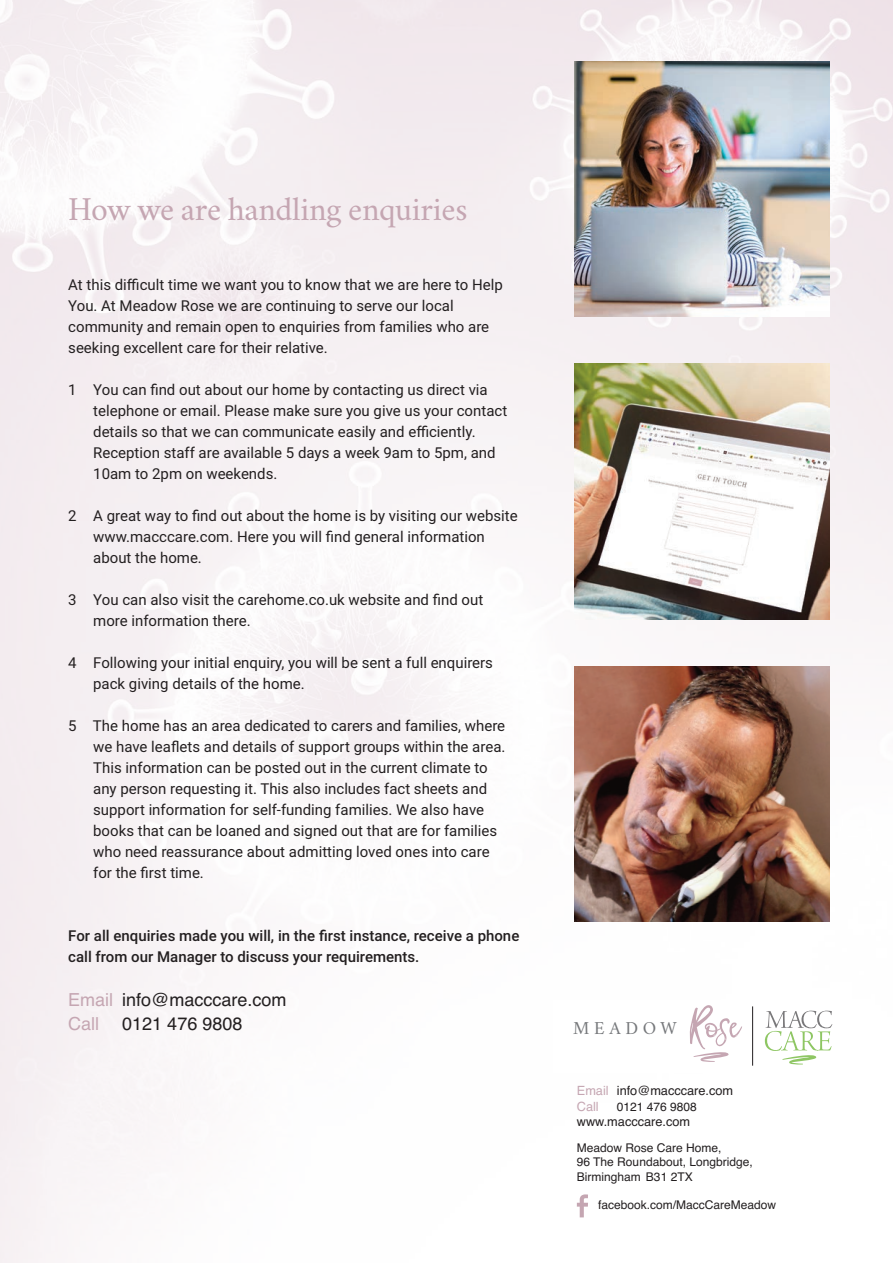
<style>
.page{position:relative;width:893px;height:1263px;background:#fff}
.page>*{position:absolute;margin:0;border:0;box-sizing:border-box;transform-origin:0 0}
.t1{font:33px "Crimson";letter-spacing:-.01em;color:#c5a6b2}
.t2{font:18.45px "Crimson";letter-spacing:.25em;color:#76787b}
.t3{font:18px/24px "Helvetica";color:#231f20}
.t4{font:15px/21px "Roboto";color:#231f20}
.t5{font:500 15px/21px "Roboto";color:#231f20}
.t6{font:12.75px/15.8px "Helvetica";color:#231f20}
.t7{font:12px/14.7px "Helvetica";color:#231f20}
.s1{color:#c5a6b2}
</style>
<div class="page">
<img style="left:0;top:0;width:893px;height:1263px">
<img style="left:575px;top:62px;width:255px;height:255px">
<img style="left:575px;top:364px;width:255px;height:255px">
<img style="left:575px;top:666px;width:255px;height:256px">
<svg style="left:577px;top:1194px;width:11px;height:23px"></svg>
<svg style="left:765px;top:1011px;width:67px;height:53px"></svg>
<div style="left:553px;top:1001px;width:201px;height:72px;background:#fff"></div>
<svg style="left:690px;top:1005px;width:52px;height:57px"></svg>
<hr style="left:752px;top:1006px;width:1px;height:60px;background:#231f20">
<h1 class="t1" style="left:68px;top:197px;width:401px">How we are handling enquiries</h1>
<p class="t4" style="left:68px;top:274px;width:436px">At this difficult time we want you to know that we are here to Help You. At Meadow Rose we are continuing to serve our local community and remain open to enquiries from families who are seeking excellent care for their relative.</p>
<p class="t4" style="left:93px;top:379px;width:416px;text-indent:-25px">1 You can find out about our home by contacting us direct via telephone or email. Please make sure you give us your contact details so that we can communicate easily and efficiently.<br>Reception staff are available 5 days a week 9am to 5pm, and 10am to 2pm on weekends.</p>
<p class="t4" style="left:93px;top:505px;width:426px;text-indent:-25px">2 A great way to find out about the home is by visiting our website www.macccare.com. Here you will find general information about the home.</p>
<p class="t4" style="left:93px;top:589px;width:392px;text-indent:-25px">3 You can also visit the carehome.co.uk website and find out more information there.</p>
<p class="t4" style="left:93px;top:652px;width:401px;text-indent:-25px">4 Following your initial enquiry, you will be sent a full enquirers pack giving details of the home.</p>
<p class="t4" style="left:93px;top:715px;width:414px;text-indent:-25px">5 The home has an area dedicated to carers and families, where we have leaflets and details of support groups within the area.<br>This information can be posted out in the current climate to any person requesting it. This also includes fact sheets and support information for self-funding families. We also have books that can be loaned and signed out that are for families who need reassurance about admitting loved ones into care for the first time.</p>
<p class="t5" style="left:68px;top:925px;width:453px">For all enquiries made you will, in the first instance, receive a phone call from our Manager to discuss your requirements.</p>
<p class="t3" style="left:68px;top:988px;width:220px"><span class="s1">Email</span> info@macccare.com<br><span class="s1">Call</span></p>
<p class="t3" style="left:122px;top:1012px;width:122px">0121 476 9808</p>
<p class="t2" style="left:573px;top:1021px;width:105px">MEADOW</p>
<p class="t6" style="left:577px;top:1082px;width:158px"><span class="s1">Email</span> info@macccare.com<br><span class="s1">Call</span></p>
<p class="t7" style="left:617px;top:1099px;width:82px">0121 476 9808</p>
<p class="t6" style="left:577px;top:1114px;width:115px">www.macccare.com</p>
<p class="t7" style="left:577px;top:1140px;width:177px">Meadow Rose Care Home,<br>96 The Roundabout, Longbridge,<br>Birmingham B31 2TX</p>
<p class="t7" style="left:598px;top:1197px;width:180px">facebook.com/MaccCareMeadow</p>
</div>
